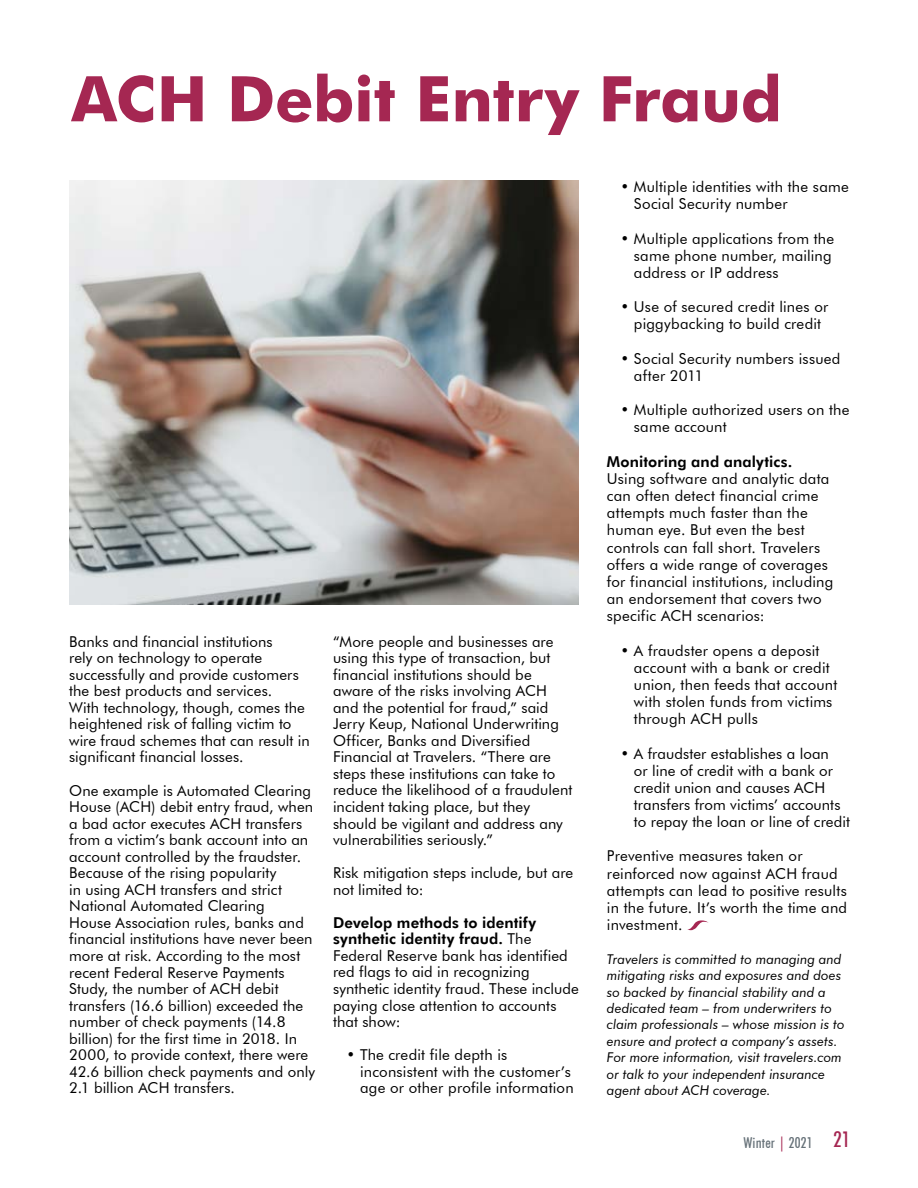
<style>
.page{position:relative;width:918px;height:1188px;background:#fff}
.page>*{position:absolute;margin:0;border:0;box-sizing:border-box;transform-origin:0 0}
.t1{font:700 63px "Futura BT";letter-spacing:-.005em;color:#a52752}
.t2{font:15px/16.5px "Futura BT";letter-spacing:.01em;color:#000}
.t3{font:800 15px "Futura BT";letter-spacing:.005em;color:#000}
.t4{font:500 condensed 15px "Futura BT";letter-spacing:.01em;color:#677279}
.t5{font:italic 13.5px/16.4px "Futura BT";letter-spacing:.005em;color:#000}
.s1{font-weight:800}
.s2{color:#a52752}
.s3{font-size:21.6px;color:#a52752}
</style>
<div class="page">
<svg style="left:687px;top:920px;width:21px;height:10px"></svg>
<img style="left:69px;top:181px;width:510px;height:424px">
<h1 class="t1" style="left:71px;top:61px;width:712px">ACH Debit Entry Fraud</h1>
<p class="t2" style="left:69px;top:633px;width:242px">Banks and financial institutions<br>rely on technology to operate successfully and provide customers the best products and services.<br>With technology, though, comes the heightened risk of falling victim to wire fraud schemes that can result in significant financial losses.</p>
<p class="t2" style="left:69px;top:782px;width:247px">One example is Automated Clearing House (ACH) debit entry fraud, when a bad actor executes ACH transfers from a victim’s bank account into an account controlled by the fraudster.<br>Because of the rising popularity<br>in using ACH transfers and strict National Automated Clearing<br>House Association rules, banks and financial institutions have never been more at risk. According to the most recent Federal Reserve Payments Study, the number of ACH debit transfers (16.6 billion) exceeded the number of check payments (14.8 billion) for the first time in 2018. In 2000, to provide context, there were 42.6 billion check payments and only 2.1 billion ACH transfers.</p>
<p class="t2" style="left:333px;top:633px;width:241px">“More people and businesses are using this type of transaction, but financial institutions should be aware of the risks involving ACH and the potential for fraud,” said Jerry Keup, National Underwriting Officer, Banks and Diversified Financial at Travelers. “There are steps these institutions can take to reduce the likelihood of a fraudulent incident taking place, but they should be vigilant and address any vulnerabilities seriously.”</p>
<p class="t2" style="left:333px;top:864px;width:242px">Risk mitigation steps include, but are not limited to:</p>
<p class="t2" style="left:333px;top:914px;width:247px"><span class="s1">Develop methods to identify synthetic identity fraud.</span> The<br>Federal Reserve bank has identified red flags to aid in recognizing synthetic identity fraud. These include paying close attention to accounts that show:</p>
<p class="t2" style="left:360px;top:1047px;width:215px;text-indent:-14px">• The credit file depth is inconsistent with the customer’s age or other profile information</p>
<p class="t2" style="left:634px;top:178px;width:216px;line-height:17.1px;text-indent:-14px">• Multiple identities with the same<br>Social Security number</p>
<p class="t2" style="left:634px;top:230px;width:202px;line-height:17.1px;text-indent:-14px">• Multiple applications from the same phone number, mailing address or IP address</p>
<p class="t2" style="left:620px;top:298px;width:210px;line-height:17.1px;text-align:center">• Use of secured credit lines or piggybacking to build credit</p>
<p class="t2" style="left:634px;top:350px;width:208px;line-height:17.1px;text-indent:-14px">• Social Security numbers issued after 2011</p>
<p class="t2" style="left:634px;top:401px;width:217px;line-height:17.1px;text-indent:-14px">• Multiple authorized users on the same account</p>
<p class="t3" style="left:607px;top:452px;width:187px">Monitoring and analytics.</p>
<p class="t2" style="left:607px;top:470px;width:228px;line-height:17.1px">Using software and analytic data can often detect financial crime attempts much faster than the human eye. But even the best controls can fall short. Travelers offers a wide range of coverages for financial institutions, including an endorsement that covers two specific ACH scenarios:</p>
<p class="t2" style="left:634px;top:642px;width:205px;line-height:17.1px;text-indent:-14px">• A fraudster opens a deposit account with a bank or credit union, then feeds that account with stolen funds from victims through ACH pulls</p>
<p class="t2" style="left:634px;top:745px;width:218px;line-height:17.1px;text-indent:-14px">• A fraudster establishes a loan<br>or line of credit with a bank or credit union and causes ACH transfers from victims’ accounts to repay the loan or line of credit</p>
<p class="t2" style="left:607px;top:847px;width:242px;line-height:17.1px">Preventive measures taken or reinforced now against ACH fraud attempts can lead to positive results in the future. It’s worth the time and investment.</p>
<p class="t5" style="left:607px;top:951px;width:239px">Travelers is committed to managing and mitigating risks and exposures and does so backed by financial stability and a dedicated team – from underwriters to claim professionals – whose mission is to ensure and protect a company’s assets.<br>For more information, visit travelers.com or talk to your independent insurance agent about ACH coverage.</p>
<p class="t4" style="left:743px;top:1134px;width:108px">Winter <span class="s2">|</span> 2021 <span class="s3">21</span></p>
</div>
